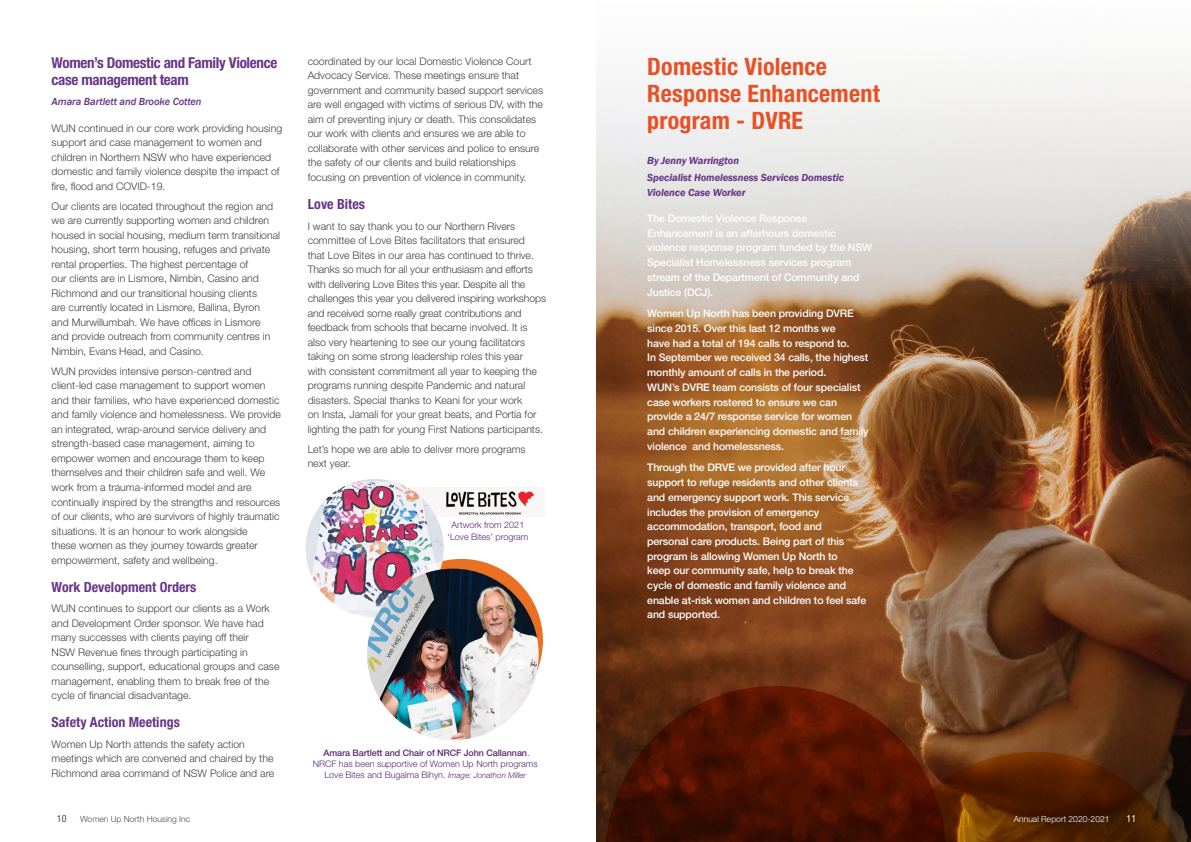
<style>
.page{position:relative;width:1191px;height:842px;background:#fff}
.page>*{position:absolute;margin:0;border:0;box-sizing:border-box;transform-origin:0 0}
.t1{font:700 condensed 24px/27px "Helvetica Neue LT Std";letter-spacing:.01em;color:#e85025}
.t2{font:700 condensed 15px/16.8px "Helvetica Neue LT Std";letter-spacing:-.02em;color:#673687}
.t3{font:700 condensed 14px "Helvetica Neue LT Std";color:#673687}
.t4{font:300 10.5px/14.5px "Helvetica Neue LT Std";color:#414042}
.t5{font:500 10.5px/14.7px "Helvetica Neue LT Std";letter-spacing:-.01em;color:#fff}
.t6{font:italic 600 10.5px/17.5px "Franklin Gothic";letter-spacing:-.01em;color:#673687}
.t7{font:italic 500 10.5px "Franklin Gothic";letter-spacing:-.01em;color:#673687}
.t8{font:condensed 10px "Helvetica Neue LT Std";color:#4d4d4f}
.t9{font:condensed 10px "Helvetica Neue LT Std";color:#fff}
.t10{font:300 9px/11px "Helvetica Neue LT Std";color:#5b2873;text-align:center}
.t11{font:300 8.5px "Helvetica Neue LT Std";color:#4d4d4f}
.t12{font:300 8.5px "Helvetica Neue LT Std";color:#fff}
.s1{font-weight:500}
.s2{font-style:italic;font-size:8px}
</style>
<div class="page">
<img style="left:596px;top:69px;width:595px;height:773px">
<div style="left:402px;top:487px;width:142px;height:29px;background:#f8f7f6"></div>
<img style="left:446px;top:491px;width:88px;height:24px">
<img style="left:306px;top:479px;width:138px;height:138px;border-radius:69px">
<svg style="left:380px;top:559px;width:163px;height:163px;background:#e37c3d"></svg>
<img style="left:367px;top:569px;width:171px;height:171px;border-radius:86px">
<svg style="left:605px;top:686px;width:341px;height:156px;background:#521906"></svg>
<svg style="left:878px;top:752px;width:312px;height:90px;background:#502004"></svg>
<h2 class="t2" style="left:52px;top:54px;width:227px">Women’s Domestic and Family Violence case management team</h2>
<p class="t7" style="left:52px;top:95px;width:151px">Amara Bartlett and Brooke Cotten</p>
<p class="t4" style="left:52px;top:120px;width:232px">WUN continued in our core work providing housing support and case management to women and children in Northern NSW who have experienced domestic and family violence despite the impact of fire, flood and COVID-19.</p>
<p class="t4" style="left:52px;top:199px;width:230px">Our clients are located throughout the region and we are currently supporting women and children housed in social housing, medium term transitional housing, short term housing, refuges and private rental properties. The highest percentage of<br>our clients are in Lismore, Nimbin, Casino and Richmond and our transitional housing clients<br>are currently located in Lismore, Ballina, Byron<br>and Murwillumbah. We have offices in Lismore and provide outreach from community centres in Nimbin, Evans Head, and Casino.</p>
<p class="t4" style="left:52px;top:364px;width:231px">WUN provides intensive person-centred and client-led case management to support women and their families, who have experienced domestic and family violence and homelessness. We provide an integrated, wrap-around service delivery and strength-based case management, aiming to empower women and encourage them to keep themselves and their children safe and well. We work from a trauma-informed model and are continually inspired by the strengths and resources of our clients, who are survivors of highly traumatic situations. It is an honour to work alongside<br>these women as they journey towards greater empowerment, safety and wellbeing.</p>
<h3 class="t3" style="left:52px;top:578px;width:146px">Work Development Orders</h3>
<p class="t4" style="left:52px;top:601px;width:229px">WUN continues to support our clients as a Work and Development Order sponsor. We have had many successes with clients paying off their<br>NSW Revenue fines through participating in counselling, support, educational groups and case management, enabling them to break free of the cycle of financial disadvantage.</p>
<h3 class="t3" style="left:52px;top:714px;width:130px">Safety Action Meetings</h3>
<p class="t4" style="left:52px;top:736px;width:224px">Women Up North attends the safety action meetings which are convened and chaired by the<br>Richmond area command of NSW Police and are</p>
<p class="t4" style="left:308px;top:54px;width:237px">coordinated by our local Domestic Violence Court Advocacy Service. These meetings ensure that government and community based support services are well engaged with victims of serious DV, with the aim of preventing injury or death. This consolidates our work with clients and ensures we are able to collaborate with other services and police to ensure the safety of our clients and build relationships focusing on prevention of violence in community.</p>
<h3 class="t3" style="left:308px;top:196px;width:59px">Love Bites</h3>
<p class="t4" style="left:308px;top:218px;width:240px">I want to say thank you to our Northern Rivers committee of Love Bites facilitators that ensured<br>that Love Bites in our area has continued to thrive.<br>Thanks so much for all your enthusiasm and efforts with delivering Love Bites this year. Despite all the challenges this year you delivered inspiring workshops and received some really great contributions and feedback from schools that became involved. It is also very heartening to see our young facilitators taking on some strong leadership roles this year<br>with consistent commitment all year to keeping the programs running despite Pandemic and natural disasters. Special thanks to Keani for your work<br>on Insta, Jamali for your great beats, and Portia for lighting the path for young First Nations participants.</p>
<p class="t4" style="left:308px;top:442px;width:219px">Let’s hope we are able to deliver more programs next year.</p>
<p class="t10" style="left:447px;top:519px;width:82px;line-height:12px">Artwork from 2021 ‘Love Bites’ program</p>
<p class="t10" style="left:313px;top:747px;width:226px"><span class="s1">Amara Bartlett and Chair of NRCF John Callannan</span>.<br>NRCF has been supportive of Women Up North programs<br>Love Bites and Bugalma Bihyn. <span class="s2">Image: Jonathon Miller</span></p>
<h1 class="t1" style="left:647px;top:52px;width:234px">Domestic Violence<br>Response Enhancement program - DVRE</h1>
<p class="t6" style="left:647px;top:151px;width:198px">By Jenny Warrington<br>Specialist Homelessness Services Domestic</p>
<p class="t6" style="left:647px;top:184px;width:100px">Violence Case Worker</p>
<p class="t5" style="left:647px;top:211px;width:226px">The Domestic Violence Response Enhancement is an afterhours domestic violence response program funded by the NSW Specialist Homelessness services program stream of the Department of Community and Justice (DCJ).</p>
<p class="t5" style="left:647px;top:306px;width:223px">Women Up North has been providing DVRE since 2015. Over this last 12 months we<br>have had a total of 194 calls to respond to.<br>In September we received 34 calls, the highest monthly amount of calls in the period.<br>WUN’s DVRE team consists of four specialist case workers rostered to ensure we can provide a 24/7 response service for women and children experiencing domestic and family violence and homelessness.</p>
<p class="t5" style="left:647px;top:460px;width:220px">Through the DRVE we provided after hour support to refuge residents and other clients and emergency support work. This service includes the provision of emergency accommodation, transport, food and<br>personal care products. Being part of this program is allowing Women Up North to<br>keep our community safe, help to break the cycle of domestic and family violence and enable at-risk women and children to feel safe and supported.</p>
<p class="t8" style="left:57px;top:813px;width:11px">10</p>
<p class="t11" style="left:80px;top:813px;width:112px">Women Up North Housing Inc</p>
<p class="t12" style="left:1014px;top:813px;width:97px">Annual Report 2020-2021</p>
<p class="t9" style="left:1126px;top:813px;width:11px">11</p>
</div>
